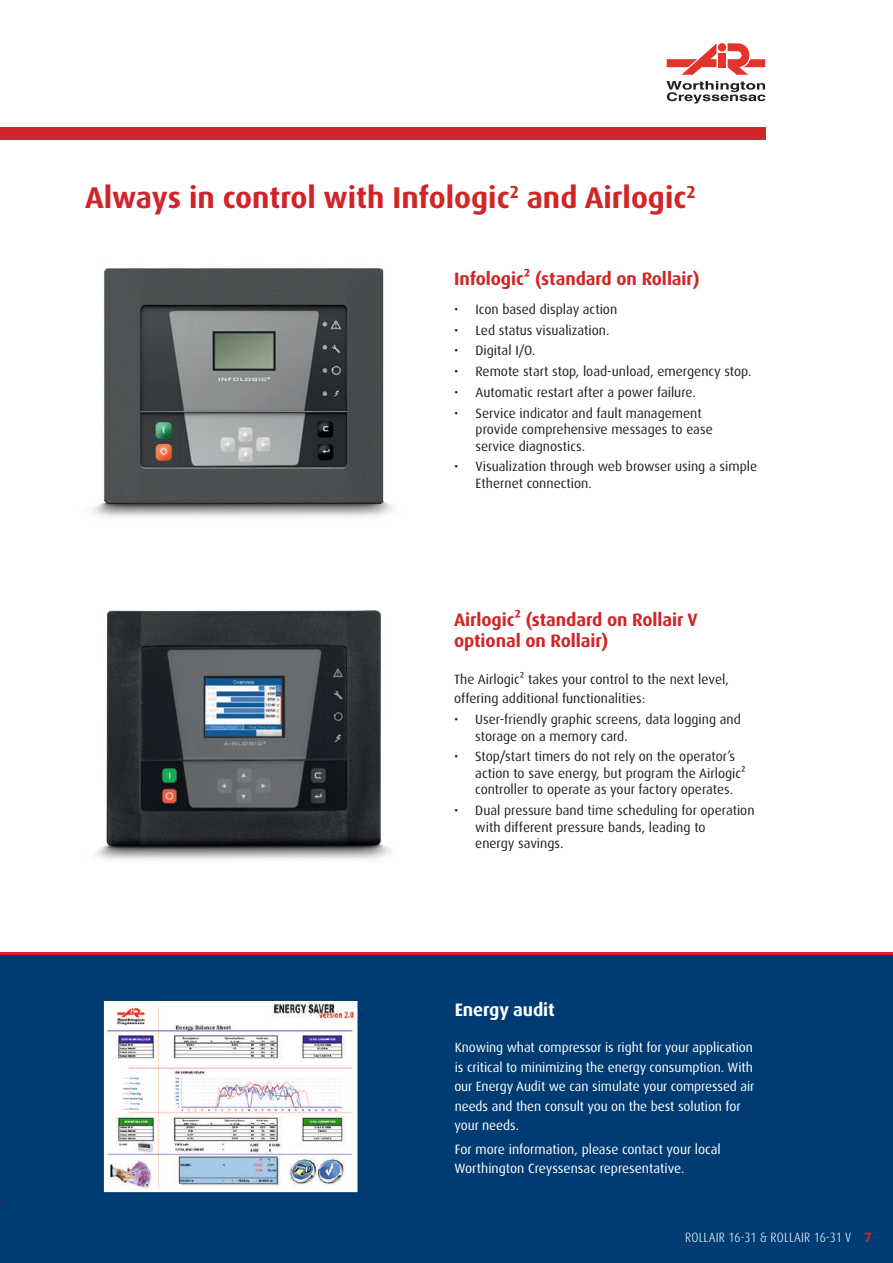
<style>
.page{position:relative;width:893px;height:1263px;background:#fff}
.page>*{position:absolute;margin:0;border:0;box-sizing:border-box;transform-origin:0 0}
.t1{font:700 30px "Dax Pro";color:#cf2728}
.t2{font:700 18px/21.6px "Dax Pro";letter-spacing:-.005em;color:#cf2728}
.t3{font:700 18px "Dax Pro";letter-spacing:-.005em;color:#fff}
.t4{font:13.5px/16.5px "Dax Pro";color:#231f20}
.t5{font:13.5px/19.5px "Dax Pro";letter-spacing:-.005em;color:#fff}
.t6{font:300 condensed 13.5px "Dax Pro";letter-spacing:.01em;color:#fff}
.s1{color:#d1232a}
.s2{font-weight:700;font-stretch:normal;color:#d1232a}
</style>
<div class="page">
<div style="left:0;top:955px;width:893px;height:308px;background:#003c74"></div>
<div style="left:0;top:128px;width:765px;height:12px;background:#d1232a"></div>
<hr style="left:0;top:952px;width:893px;height:3px;background:#d1232a">
<svg style="left:666px;top:81px;width:99px;height:23px"></svg>
<svg style="left:667px;top:44px;width:49px;height:31px"></svg>
<div style="left:718px;top:53px;width:8px;height:14px;background:#e2342c"></div>
<svg style="left:728px;top:43px;width:37px;height:32px"></svg>
<div style="left:718px;top:43px;width:8px;height:8px;background:#e2342c;border-radius:50%"></div>
<div style="left:103px;top:1000px;width:256px;height:193px;background:#859fb7"></div>
<img style="left:106px;top:1003px;width:249px;height:187px">
<div style="left:104px;top:1001px;width:253px;height:191px;border:1px solid #fff"></div>
<img style="left:95px;top:611px;width:296px;height:249px">
<img style="left:92px;top:268px;width:302px;height:250px">
<h1 class="t1" style="left:85px;top:178px;width:612px"><span class="s1">Always in control with</span> Infologic<sup>2</sup> and Airlogic<sup>2</sup></h1>
<h2 class="t2" style="left:454px;top:268px;width:247px">Infologic² (standard on Rollair)</h2>
<p class="t4" style="left:454px;top:301px;width:164px">• Icon based display action</p>
<p class="t4" style="left:454px;top:322px;width:157px">• Led status visualization.</p>
<p class="t4" style="left:454px;top:342px;width:83px">• Digital I/O.</p>
<p class="t4" style="left:454px;top:363px;width:299px">• Remote start stop, load-unload, emergency stop.</p>
<p class="t4" style="left:454px;top:384px;width:243px">• Automatic restart after a power failure.</p>
<p class="t4" style="left:476px;top:405px;width:239px;text-indent:-21px">• Service indicator and fault management provide comprehensive messages to ease service diagnostics.</p>
<p class="t4" style="left:476px;top:458px;width:283px;text-indent:-21px">• Visualization through web browser using a simple<br>Ethernet connection.</p>
<h2 class="t2" style="left:454px;top:609px;width:245px">Airlogic² (standard on Rollair V optional on Rollair)</h2>
<p class="t4" style="left:454px;top:669px;width:276px;line-height:19.5px">The Airlogic² takes your control to the next level, offering additional functionalities:</p>
<p class="t4" style="left:475px;top:711px;width:267px;text-indent:-21px">• User-friendly graphic screens, data logging and storage on a memory card.</p>
<p class="t4" style="left:475px;top:748px;width:272px;text-indent:-21px">• Stop/start timers do not rely on the operator’s action to save energy, but program the Airlogic² controller to operate as your factory operates.</p>
<p class="t4" style="left:475px;top:802px;width:281px;text-indent:-21px">• Dual pressure band time scheduling for operation with different pressure bands, leading to<br>energy savings.</p>
<h2 class="t3" style="left:455px;top:998px;width:102px">Energy audit</h2>
<p class="t5" style="left:454px;top:1038px;width:302px">Knowing what compressor is right for your application is critical to minimizing the energy consumption. With our Energy Audit we can simulate your compressed air needs and then consult you on the best solution for your needs.</p>
<p class="t5" style="left:454px;top:1139px;width:268px">For more information, please contact your local<br>Worthington Creyssensac representative.</p>
<p class="t6" style="left:685px;top:1228px;width:188px">ROLLAIR 16-31 &amp; ROLLAIR 16-31 V <span class="s2">7</span></p>
</div>
